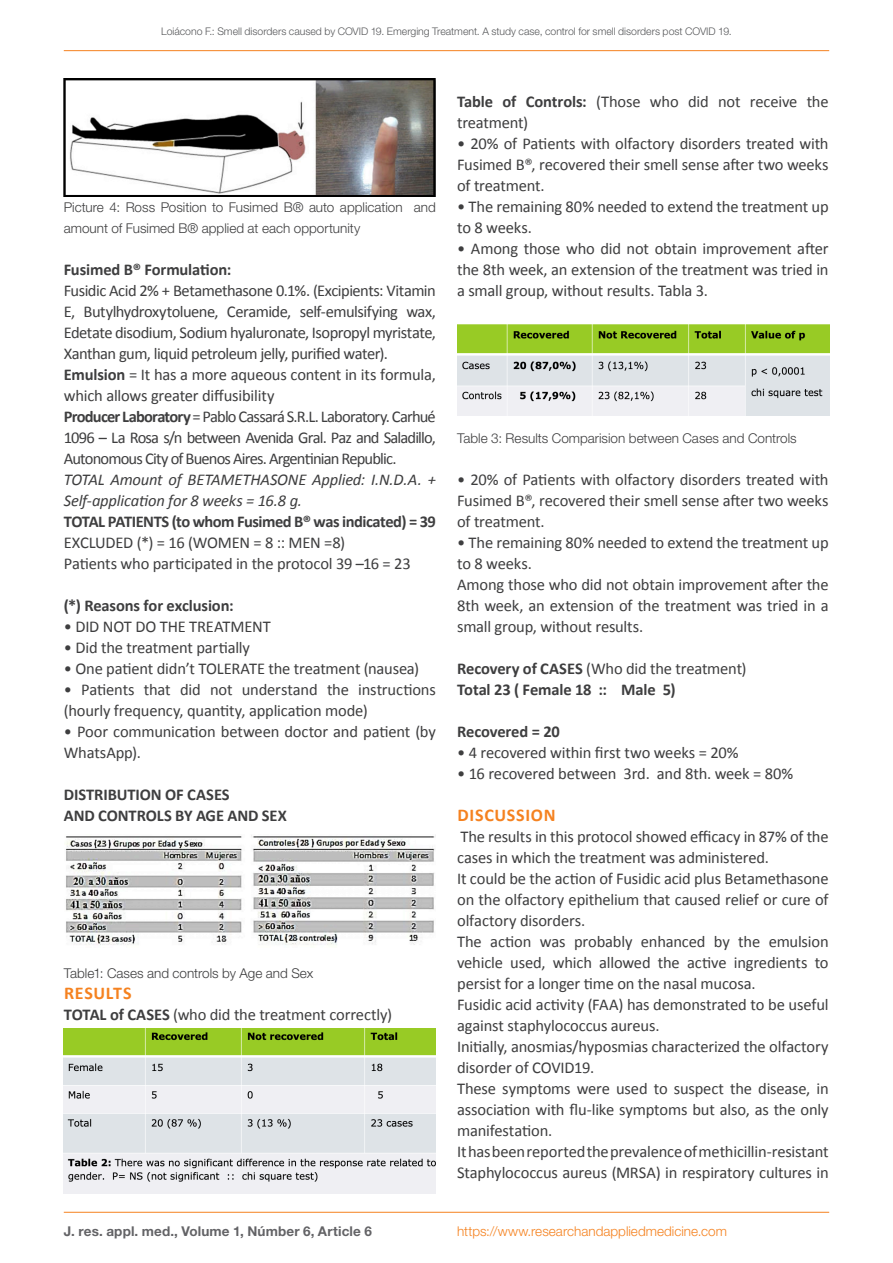
<style>
.page{position:relative;width:893px;height:1263px;background:#fff}
.page>*{position:absolute;margin:0;border:0;box-sizing:border-box;transform-origin:0 0}
.t1{font:700 18px "Calibri";letter-spacing:.04em;color:#f58220}
.t2{font:16.5px/21px "Calibri";letter-spacing:-.015em;color:#3e3e3f}
.t3{font:700 16.5px "Calibri";letter-spacing:-.01em;color:#3e3e3f}
.t4{font:italic 16.5px/21px "Calibri";letter-spacing:-.01em;color:#3e3e3f}
.t5{font:700 16.5px "Calibri";letter-spacing:-.03em;color:#3e3e3f}
.t6{font:300 13.5px/21px "Helvetica Neue LT Std";color:#3e3e3f}
.t7{font:300 13.5px "Helvetica Neue LT Std";color:#f58220}
.t8{font:700 13.5px "Helvetica Neue LT Std";letter-spacing:.01em;color:#636366}
.t9{font:300 10.5px "Helvetica Neue LT Std";color:#57585a}
.s1{font-weight:700}
</style>
<div class="page">
<hr style="left:64px;top:1212px;width:765px;height:1px;background:#f58220">
<hr style="left:64px;top:50px;width:765px;height:1px;background:#f58220">
<img style="left:64px;top:79px;width:372px;height:118px">
<img style="left:66px;top:835px;width:370px;height:110px">
<img style="left:64px;top:1028px;width:371px;height:166px">
<img style="left:457px;top:324px;width:372px;height:91px">
<p class="t9" style="left:161px;top:25px;width:572px">Loiácono F.: Smell disorders caused by COVID 19. Emerging Treatment. A study case, control for smell disorders post COVID 19.</p>
<p class="t6" style="left:64px;top:196px;width:374px">Picture 4: Ross Position to Fusimed B® auto application and amount of Fusimed B® applied at each opportunity</p>
<p class="t3" style="left:64px;top:257px;width:169px">Fusimed B® Formulation:</p>
<p class="t2" style="left:64px;top:279px;width:374px;text-align:justify">Fusidic Acid 2% + Betamethasone 0.1%. (Excipients: Vitamin E, Butylhydroxytoluene, Ceramide, self-emulsifying wax, Edetate disodium, Sodium hyaluronate, Isopropyl myristate, Xanthan gum, liquid petroleum jelly, purified water).</p>
<p class="t2" style="left:64px;top:363px;width:374px"><span class="s1">Emulsion</span> = It has a more aqueous content in its formula, which allows greater diffusibility</p>
<p class="t2" style="left:64px;top:405px;width:374px;text-align:justify"><span class="s1">Producer Laboratory</span> = Pablo Cassará S.R.L. Laboratory. Carhué 1096 – La Rosa s/n between Avenida Gral. Paz and Saladillo, Autonomous City of Buenos Aires. Argentinian Republic.</p>
<p class="t4" style="left:64px;top:468px;width:374px">TOTAL Amount of BETAMETHASONE Applied: I.N.D.A. +<br>Self-application for 8 weeks = 16.8 g.</p>
<p class="t5" style="left:64px;top:509px;width:374px">TOTAL PATIENTS (to whom Fusimed B® was indicated) = 39</p>
<p class="t2" style="left:64px;top:531px;width:283px">EXCLUDED (*) = 16 (WOMEN = 8 :: MEN =8)</p>
<p class="t2" style="left:64px;top:552px;width:349px">Patients who participated in the protocol 39 –16 = 23</p>
<p class="t3" style="left:64px;top:593px;width:171px">(*) Reasons for exclusion:</p>
<p class="t2" style="left:64px;top:615px;width:208px">• DID NOT DO THE TREATMENT</p>
<p class="t2" style="left:64px;top:636px;width:188px">• Did the treatment partially</p>
<p class="t2" style="left:64px;top:657px;width:357px">• One patient didn’t TOLERATE the treatment (nausea)</p>
<p class="t2" style="left:64px;top:678px;width:374px">• Patients that did not understand the instructions (hourly frequency, quantity, application mode)</p>
<p class="t2" style="left:64px;top:720px;width:374px">• Poor communication between doctor and patient (by<br>WhatsApp).</p>
<p class="t3" style="left:64px;top:782px;width:167px">DISTRIBUTION OF CASES</p>
<p class="t3" style="left:64px;top:803px;width:225px">AND CONTROLS BY AGE AND SEX</p>
<p class="t6" style="left:64px;top:962px;width:251px">Table1: Cases and controls by Age and Sex</p>
<p class="t1" style="left:64px;top:980px;width:69px">RESULTS</p>
<p class="t2" style="left:64px;top:1004px;width:330px"><span class="s1">TOTAL of CASES</span> (who did the treatment correctly)</p>
<p class="t2" style="left:457px;top:90px;width:373px"><span class="s1">Table of Controls:</span> (Those who did not receive the treatment)</p>
<p class="t2" style="left:457px;top:132px;width:373px;text-align:justify">• 20% of Patients with olfactory disorders treated with Fusimed B®, recovered their smell sense after two weeks of treatment.</p>
<p class="t2" style="left:457px;top:195px;width:373px">• The remaining 80% needed to extend the treatment up to 8 weeks.</p>
<p class="t2" style="left:457px;top:237px;width:373px;text-align:justify">• Among those who did not obtain improvement after the 8th week, an extension of the treatment was tried in a small group, without results. Tabla 3.</p>
<p class="t6" style="left:457px;top:427px;width:341px">Table 3: Results Comparision between Cases and Controls</p>
<p class="t2" style="left:457px;top:468px;width:373px;text-align:justify">• 20% of Patients with olfactory disorders treated with Fusimed B®, recovered their smell sense after two weeks of treatment.</p>
<p class="t2" style="left:457px;top:531px;width:373px">• The remaining 80% needed to extend the treatment up to 8 weeks.</p>
<p class="t2" style="left:457px;top:573px;width:373px;text-align:justify">Among those who did not obtain improvement after the 8th week, an extension of the treatment was tried in a small group, without results.</p>
<p class="t2" style="left:457px;top:657px;width:291px"><span class="s1">Recovery of CASES</span> (Who did the treatment)</p>
<p class="t3" style="left:457px;top:677px;width:220px">Total 23 ( Female 18 :: Male 5)</p>
<p class="t3" style="left:457px;top:719px;width:104px">Recovered = 20</p>
<p class="t2" style="left:457px;top:741px;width:283px">• 4 recovered within first two weeks = 20%</p>
<p class="t2" style="left:457px;top:762px;width:338px">• 16 recovered between 3rd. and 8th. week = 80%</p>
<p class="t1" style="left:457px;top:802px;width:100px">DISCUSSION</p>
<p class="t2" style="left:457px;top:825px;width:373px">The results in this protocol showed efficacy in 87% of the cases in which the treatment was administered.</p>
<p class="t2" style="left:457px;top:867px;width:373px;text-align:justify">It could be the action of Fusidic acid plus Betamethasone on the olfactory epithelium that caused relief or cure of olfactory disorders.</p>
<p class="t2" style="left:457px;top:930px;width:373px;text-align:justify">The action was probably enhanced by the emulsion vehicle used, which allowed the active ingredients to persist for a longer time on the nasal mucosa.</p>
<p class="t2" style="left:457px;top:993px;width:373px">Fusidic acid activity (FAA) has demonstrated to be useful against staphylococcus aureus.</p>
<p class="t2" style="left:457px;top:1035px;width:373px">Initially, anosmias/hyposmias characterized the olfactory disorder of COVID19.</p>
<p class="t2" style="left:457px;top:1077px;width:373px;text-align:justify">These symptoms were used to suspect the disease, in association with flu-like symptoms but also, as the only manifestation.</p>
<p class="t2" style="left:457px;top:1140px;width:373px">It has been reported the prevalence of methicillin-resistant<br>Staphylococcus aureus (MRSA) in respiratory cultures in</p>
<p class="t8" style="left:64px;top:1223px;width:310px">J. res. appl. med., Volume 1, Númber 6, Article 6</p>
<p class="t7" style="left:457px;top:1223px;width:271px">https://www.researchandappliedmedicine.com</p>
</div>
